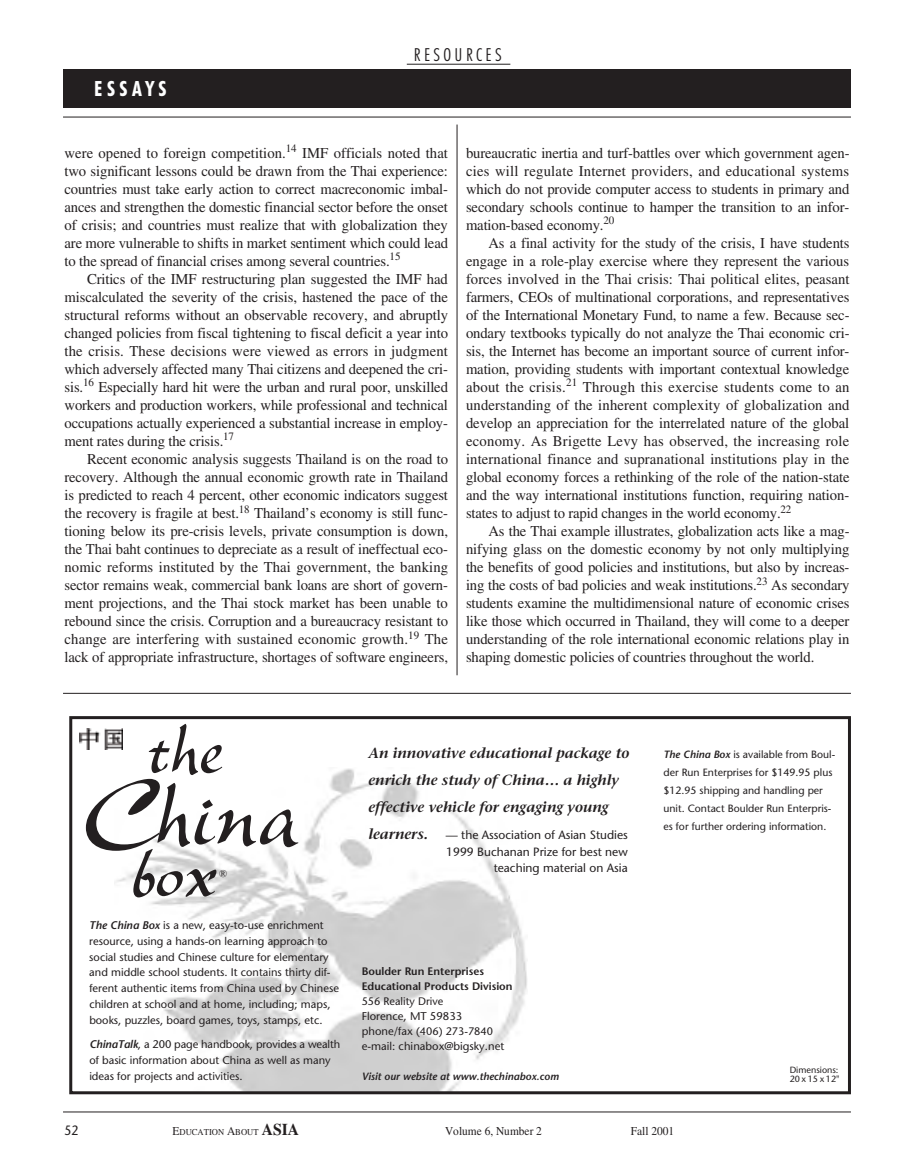
<style>
.page{position:relative;width:905px;height:1175px;background:#fff}
.page>*{position:absolute;margin:0;border:0;box-sizing:border-box;transform-origin:0 0}
.t1{font:99px "New Berolina";color:#231f20}
.t2{font:79.2px/123px "New Berolina";color:#231f20}
.t3{font:700 condensed 21px "Futura BT";letter-spacing:.21em;color:#fff}
.t4{font:300 condensed 18px "Futura BT";letter-spacing:.185em;color:#231f20}
.t5{font:15px/18px "EAA Times";letter-spacing:-.01em;color:#231f20;text-align:justify}
.t6{font:italic 600 14.7px/27px "Stone Serif";letter-spacing:-.005em;color:#231f20}
.t7{font:13.5px "Stone Sans";color:#231f20;scale:.9 1}
.t8{font:12px/16.5px "Stone Sans";color:#231f20;text-align:right}
.t9{font:12px "EAA Times";color:#231f20;scale:.95 1}
.t10{font:11.25px "Stone Sans";color:#231f20}
.t11{font:11.1px/15.8px "Stone Sans";color:#231f20}
.t12{font:600 10.8px/15px "Stone Sans";color:#231f20}
.t13{font:10.8px "Stone Sans";color:#231f20}
.t14{font:10.65px "New Berolina";color:#231f20}
.t15{font:10.5px/18px "Stone Sans";color:#231f20}
.t16{font:italic 600 10.5px "Stone Sans";color:#231f20}
.t17{font:9px/9px "Stone Sans";color:#231f20}
.t18{font:9px "EAA Times";color:#231f20;scale:.95 1}
.s1{font-weight:600;font-style:italic}
.s2{font-family:"Stone Serif";font-weight:600;font-style:italic;font-size:14.7px}
.s3{font-size:11.25px}
.s4{font-size:12px}
.s5{font-weight:700;font-size:16.5px}
</style>
<div class="page">
<hr style="left:63px;top:1111px;width:787px;height:1px;background:#231f20">
<div style="left:63px;top:69px;width:787px;height:39px;background:#231f20"></div>
<hr style="left:407px;top:64px;width:103px;height:1px;background:#231f20">
<hr style="left:457px;top:124px;width:1px;height:551px;background:#231f20">
<hr style="left:63px;top:117px;width:787px;height:1px;background:#231f20">
<img style="left:114px;top:768px;width:413px;height:322px">
<img style="left:79px;top:728px;width:43px;height:22px">
<div style="left:69px;top:716px;width:782px;height:378px;border:3px solid #231f20"></div>
<hr style="left:63px;top:693px;width:787px;height:1px;background:#231f20">
<h3 class="t3" style="left:94px;top:80px;width:74px">ESSAYS</h3>
<p class="t4" style="left:414px;top:47px;width:89px">RESOURCES</p>
<p class="t5" style="left:64px;top:145px;width:385px">were opened to foreign competition.<sup>14</sup> IMF officials noted that two significant lessons could be drawn from the Thai experience: countries must take early action to correct macreconomic imbal&shy;ances and strengthen the domestic financial sector before the onset of crisis; and countries must realize that with globalization they are more vulnerable to shifts in market sentiment which could lead to the spread of financial crises among several countries.<sup>15</sup></p>
<p class="t5" style="left:64px;top:271px;width:385px;text-indent:23px">Critics of the IMF restructuring plan suggested the IMF had miscalculated the severity of the crisis, hastened the pace of the structural reforms without an observable recovery, and abruptly changed policies from fiscal tightening to fiscal deficit a year into the crisis. These decisions were viewed as errors in judgment which adversely affected many Thai citizens and deepened the cri&shy;sis.<sup>16</sup> Especially hard hit were the urban and rural poor, unskilled workers and production workers, while professional and technical occupations actually experienced a substantial increase in employ&shy;ment rates during the crisis.<sup>17</sup></p>
<p class="t5" style="left:64px;top:451px;width:385px;text-indent:23px">Recent economic analysis suggests Thailand is on the road to recovery. Although the annual economic growth rate in Thailand is predicted to reach 4 percent, other economic indicators suggest the recovery is fragile at best.<sup>18</sup> Thailand’s economy is still func&shy;tioning below its pre-crisis levels, private consumption is down, the Thai baht continues to depreciate as a result of ineffectual eco&shy;nomic reforms instituted by the Thai government, the banking sector remains weak, commercial bank loans are short of govern&shy;ment projections, and the Thai stock market has been unable to rebound since the crisis. Corruption and a bureaucracy resistant to change are interfering with sustained economic growth.<sup>19</sup> The lack of appropriate infrastructure, shortages of software engineers,</p>
<p class="t5" style="left:466px;top:145px;width:385px">bureaucratic inertia and turf-battles over which government agen&shy;cies will regulate Internet providers, and educational systems which do not provide computer access to students in primary and secondary schools continue to hamper the transition to an infor&shy;mation-based economy.<sup>20</sup></p>
<p class="t5" style="left:466px;top:235px;width:385px;text-indent:23px">As a final activity for the study of the crisis, I have students engage in a role-play exercise where they represent the various forces involved in the Thai crisis: Thai political elites, peasant farmers, CEOs of multinational corporations, and representatives of the International Monetary Fund, to name a few. Because sec&shy;ondary textbooks typically do not analyze the Thai economic cri&shy;sis, the Internet has become an important source of current infor&shy;mation, providing students with important contextual knowledge about the crisis.<sup>21</sup> Through this exercise students come to an understanding of the inherent complexity of globalization and develop an appreciation for the interrelated nature of the global economy. As Brigette Levy has observed, the increasing role international finance and supranational institutions play in the global economy forces a rethinking of the role of the nation-state and the way international institutions function, requiring nation&shy;states to adjust to rapid changes in the world economy.<sup>22</sup></p>
<p class="t5" style="left:466px;top:523px;width:385px;text-indent:23px">As the Thai example illustrates, globalization acts like a mag&shy;nifying glass on the domestic economy by not only multiplying the benefits of good policies and institutions, but also by increas&shy;ing the costs of bad policies and weak institutions.<sup>23</sup> As secondary students examine the multidimensional nature of economic crises like those which occurred in Thailand, they will come to a deeper understanding of the role international economic relations play in shaping domestic policies of countries throughout the world.</p>
<h2 class="t2" style="left:132px;top:695px;width:93px">the box</h2>
<h1 class="t1" style="left:80px;top:781px;width:221px">China</h1>
<p class="t14" style="left:219px;top:870px;width:10px">®</p>
<p class="t11" style="left:89px;top:918px;width:251px"><span class="s1">The China Box</span> is a new, easy-to-use enrichment resource, using a hands-on learning approach to social studies and Chinese culture for elementary and middle school students. It contains thirty dif&shy;ferent authentic items from China used by Chinese children at school and at home, including; maps, books, puzzles, board games, toys, stamps, etc.</p>
<p class="t11" style="left:89px;top:1037px;width:252px"><span class="s1">ChinaTalk</span>, a 200 page handbook, provides a wealth of basic information about China as well as many ideas for projects and activities.</p>
<p class="t6" style="left:368px;top:741px;width:263px">An innovative educational package to enrich the study of China… a highly effective vehicle for engaging young</p>
<p class="t8" style="left:368px;top:828px;width:261px"><span class="s2">learners.</span> — the Association of Asian Studies<br>1999 Buchanan Prize for best new<br>teaching material on Asia</p>
<p class="t12" style="left:362px;top:964px;width:152px">Boulder Run Enterprises<br>Educational Products Division</p>
<p class="t13" style="left:362px;top:997px;width:83px">556 Reality Drive</p>
<p class="t10" style="left:362px;top:1011px;width:102px">Florence, MT 59833</p>
<p class="t13" style="left:362px;top:1027px;width:133px"><span class="s3">phone/fax</span> (406) 273-7840</p>
<p class="t10" style="left:362px;top:1041px;width:144px">e-mail: chinabox@bigsky.net</p>
<p class="t16" style="left:362px;top:1072px;width:198px">Visit our website at www.thechinabox.com</p>
<p class="t15" style="left:663px;top:746px;width:173px"><span class="s1">The China Box</span> is available from Boul&shy;der Run Enterprises for $149.95 plus $12.95 shipping and handling per unit. Contact Boulder Run Enterpris&shy;es for further ordering information.</p>
<p class="t17" style="left:789px;top:1066px;width:51px">Dimensions:<br>20x15x12"</p>
<p class="t7" style="left:64px;top:1124px;width:17px">52</p>
<p class="t18" style="left:172px;top:1128px;width:135px"><span class="s4">E</span>DUCATION <span class="s4">A</span>BOUT <span class="s5">ASIA</span></p>
<p class="t9" style="left:445px;top:1126px;width:103px">Volume 6, Number 2</p>
<p class="t9" style="left:630px;top:1126px;width:47px">Fall 2001</p>
</div>
